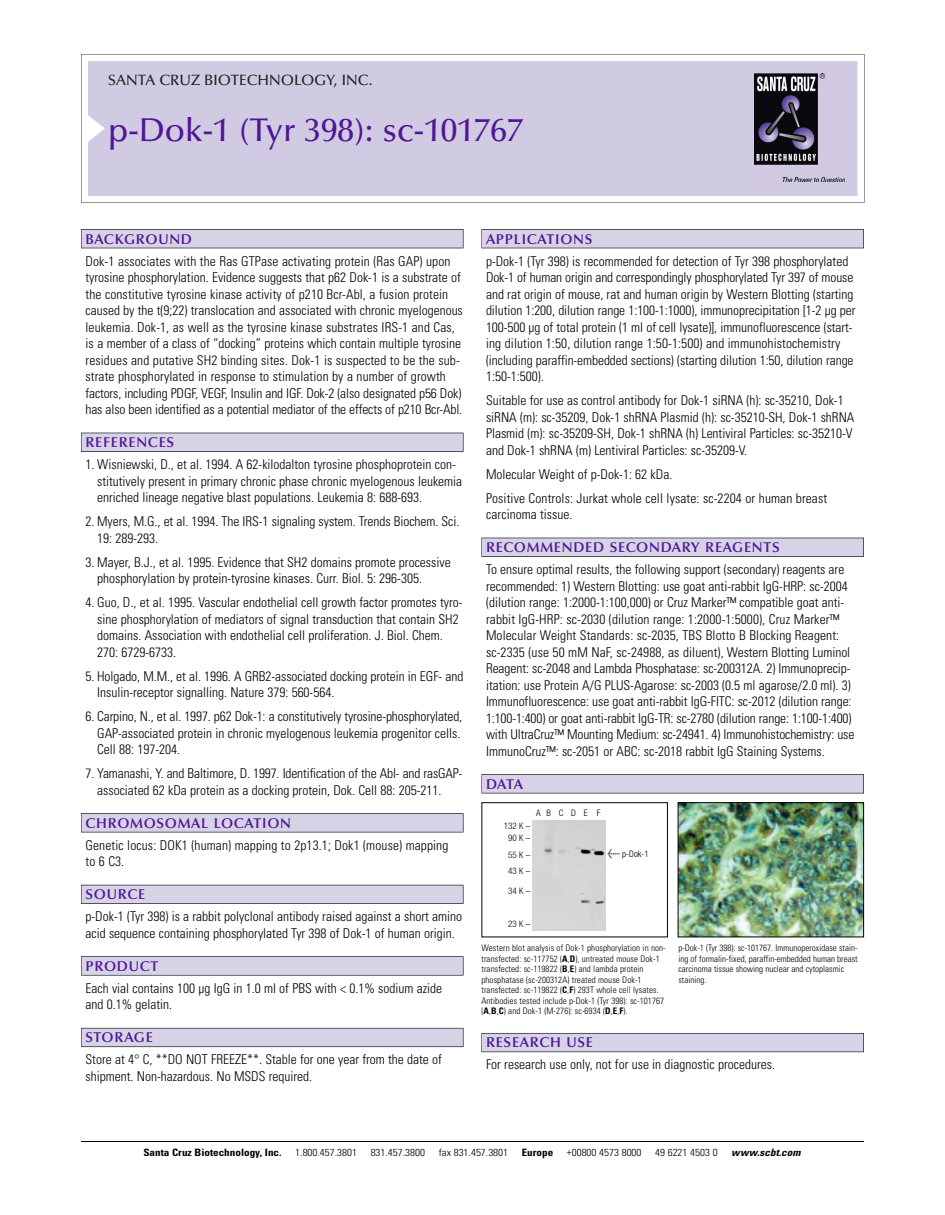
<style>
.page{position:relative;width:945px;height:1215px;background:#fff}
.page>*{position:absolute;margin:0;border:0;box-sizing:border-box;transform-origin:0 0}
.t1{font:500 33px "Optima";color:#511695}
.t2{font:500 15px "Optima";color:#231f20}
.t3{font:600 14.25px "Optima";letter-spacing:.05em;color:#511695}
.t4{font:300 condensed 13.5px/16.5px "Univers";color:#000}
.t5{font:300 condensed 10.2px "Univers";color:#000;scale:1.1 1}
.t6{font:700 condensed 10.2px "Univers";color:#000;scale:1.1 1}
.t7{font:italic 700 condensed 10.2px "Univers";letter-spacing:.005em;color:#000;scale:1.1 1}
.t8{font:300 condensed 9px/10.5px "Univers";letter-spacing:.01em;color:#000}
.t9{font:300 condensed 9px/12.1px "Helvetica Neue";letter-spacing:.265em;color:#000;text-align:center}
.s1{font-family:"Meta Plus";font-weight:400;font-stretch:normal;font-size:10.5px}
.s2{font-weight:700}
</style>
<div class="page">
<svg style="left:81px;top:54px;width:783px;height:149px"></svg>
<div style="left:88px;top:61px;width:769px;height:135px;background:#d1cae3"></div>
<img style="left:755px;top:74px;width:90px;height:108px">
<div style="left:81px;top:229px;width:382px;height:19px;background:#525156"></div>
<div style="left:81px;top:230px;width:382px;height:18px;background:#d7d3e7"></div>
<div style="left:81px;top:433px;width:382px;height:19px;background:#515055"></div>
<div style="left:81px;top:433px;width:382px;height:18px;background:#d7d3e7"></div>
<div style="left:81px;top:813px;width:382px;height:19px;background:#545357"></div>
<div style="left:81px;top:814px;width:382px;height:18px;background:#d7d3e7"></div>
<div style="left:81px;top:885px;width:382px;height:19px;background:#54535a"></div>
<div style="left:81px;top:885px;width:382px;height:18px;background:#d7d3e7"></div>
<svg style="left:81px;top:956px;width:382px;height:20px"></svg>
<div style="left:81px;top:957px;width:382px;height:18px;background:#d7d3e7"></div>
<div style="left:81px;top:1028px;width:382px;height:19px;background:#66646e"></div>
<div style="left:81px;top:1028px;width:382px;height:18px;background:#d7d3e7"></div>
<div style="left:482px;top:229px;width:382px;height:19px;background:#525156"></div>
<div style="left:482px;top:230px;width:381px;height:18px;background:#d7d3e7"></div>
<div style="left:482px;top:538px;width:382px;height:19px;background:#515055"></div>
<div style="left:482px;top:538px;width:381px;height:18px;background:#d7d3e7"></div>
<div style="left:482px;top:774px;width:382px;height:19px;background:#545357"></div>
<div style="left:482px;top:775px;width:381px;height:18px;background:#d7d3e7"></div>
<div style="left:482px;top:1033px;width:382px;height:19px;background:#5b5961"></div>
<div style="left:482px;top:1034px;width:381px;height:18px;background:#d7d3e7"></div>
<hr style="left:81px;top:1141px;width:783px;height:1px;background:#000">
<div style="left:482px;top:802px;width:186px;height:135px;border:1px solid #000"></div>
<img style="left:680px;top:804px;width:182px;height:131px">
<div style="left:678px;top:802px;width:186px;height:135px;border:1px solid #000"></div>
<div style="left:533px;top:821px;width:72px;height:110px;background:#d5d5d5"></div>
<p class="t2" style="left:108px;top:74px;width:266px">SANTA CRUZ BIOTECHNOLOGY, INC.</p>
<h1 class="t1" style="left:108px;top:117px;width:417px">p-Dok-1 (Tyr 398): sc-101767</h1>
<p class="t3" style="left:86px;top:233px;width:108px">BACKGROUND</p>
<p class="t4" style="left:86px;top:254px;width:379px">Dok-1 associates with the Ras GTPase activating protein (Ras GAP) upon tyrosine phosphorylation. Evidence suggests that p62 Dok-1 is a substrate of the constitutive tyrosine kinase activity of p210 Bcr-Abl, a fusion protein caused by the t(9;22) translocation and associated with chronic myelogenous leukemia. Dok-1, as well as the tyrosine kinase substrates IRS-1 and Cas, is a member of a class of “docking” proteins which contain multiple tyrosine residues and putative SH2 binding sites. Dok-1 is suspected to be the sub&shy;strate phosphorylated in response to stimulation by a number of growth factors, including PDGF, VEGF, Insulin and IGF. Dok-2 (also designated p56 Dok) has also been identified as a potential mediator of the effects of p210 Bcr-Abl.</p>
<p class="t3" style="left:86px;top:437px;width:90px">REFERENCES</p>
<p class="t4" style="left:97px;top:457px;width:367px;text-indent:-12px">1. Wisniewski, D., et al. 1994. A 62-kilodalton tyrosine phosphoprotein con&shy;stitutively present in primary chronic phase chronic myelogenous leukemia enriched lineage negative blast populations. Leukemia 8: 688-693.</p>
<p class="t4" style="left:97px;top:514px;width:364px;text-indent:-12px">2. Myers, M.G., et al. 1994. The IRS-1 signaling system. Trends Biochem. Sci.<br>19: 289-293.</p>
<p class="t4" style="left:97px;top:555px;width:355px;text-indent:-12px">3. Mayer, B.J., et al. 1995. Evidence that SH2 domains promote processive phosphorylation by protein-tyrosine kinases. Curr. Biol. 5: 296-305.</p>
<p class="t4" style="left:97px;top:595px;width:367px;text-indent:-12px">4. Guo, D., et al. 1995. Vascular endothelial cell growth factor promotes tyro&shy;sine phosphorylation of mediators of signal transduction that contain SH2 domains. Association with endothelial cell proliferation. J. Biol. Chem.<br>270: 6729-6733.</p>
<p class="t4" style="left:97px;top:669px;width:368px;text-indent:-12px">5. Holgado, M.M., et al. 1996. A GRB2-associated docking protein in EGF- and<br>Insulin-receptor signalling. Nature 379: 560-564.</p>
<p class="t4" style="left:97px;top:709px;width:367px;text-indent:-12px">6. Carpino, N., et al. 1997. p62 Dok-1: a constitutively tyrosine-phosphorylated,<br>GAP-associated protein in chronic myelogenous leukemia progenitor cells.<br>Cell 88: 197-204.</p>
<p class="t4" style="left:97px;top:766px;width:367px;text-indent:-12px">7. Yamanashi, Y. and Baltimore, D. 1997. Identification of the Abl- and rasGAP&shy;associated 62 kDa protein as a docking protein, Dok. Cell 88: 205-211.</p>
<p class="t3" style="left:86px;top:817px;width:207px">CHROMOSOMAL LOCATION</p>
<p class="t4" style="left:86px;top:838px;width:364px">Genetic locus: DOK1 (human) mapping to 2p13.1; Dok1 (mouse) mapping to 6 C3.</p>
<p class="t3" style="left:86px;top:889px;width:61px">SOURCE</p>
<p class="t4" style="left:86px;top:909px;width:378px">p-Dok-1 (Tyr 398) is a rabbit polyclonal antibody raised against a short amino acid sequence containing phosphorylated Tyr 398 of Dok-1 of human origin.</p>
<p class="t3" style="left:86px;top:960px;width:74px">PRODUCT</p>
<p class="t4" style="left:86px;top:981px;width:358px">Each vial contains 100 µg IgG in 1.0 ml of PBS with &lt; 0.1% sodium azide and 0.1% gelatin.</p>
<p class="t3" style="left:86px;top:1032px;width:69px">STORAGE</p>
<p class="t4" style="left:86px;top:1052px;width:358px">Store at 4° C, **DO NOT FREEZE**. Stable for one year from the date of shipment. Non-hazardous. No MSDS required.</p>
<p class="t3" style="left:486px;top:233px;width:108px">APPLICATIONS</p>
<p class="t4" style="left:486px;top:254px;width:371px">p-Dok-1 (Tyr 398) is recommended for detection of Tyr 398 phosphorylated Dok-1 of human origin and correspondingly phosphorylated Tyr 397 of mouse and rat origin of mouse, rat and human origin by Western Blotting (starting dilution 1:200, dilution range 1:100-1:1000), immunoprecipitation [1-2 µg per 100-500 µg of total protein (1 ml of cell lysate)], immunofluorescence (start&shy;ing dilution 1:50, dilution range 1:50-1:500) and immunohistochemistry (including paraffin-embedded sections) (starting dilution 1:50, dilution range 1:50-1:500).</p>
<p class="t4" style="left:486px;top:393px;width:370px">Suitable for use as control antibody for Dok-1 siRNA (h): sc-35210, Dok-1 siRNA (m): sc-35209, Dok-1 shRNA Plasmid (h): sc-35210-SH, Dok-1 shRNA Plasmid (m): sc-35209-SH, Dok-1 shRNA (h) Lentiviral Particles: sc-35210-V and Dok-1 shRNA (m) Lentiviral Particles: sc-35209-V.</p>
<p class="t4" style="left:486px;top:463px;width:343px;line-height:24px">Molecular Weight of p-Dok-1: 62 kDa.<br>Positive Controls: Jurkat whole cell lysate: sc-2204 or human breast</p>
<p class="t4" style="left:486px;top:507px;width:88px">carcinoma tissue.</p>
<p class="t3" style="left:486px;top:542px;width:295px">RECOMMENDED SECONDARY REAGENTS</p>
<p class="t4" style="left:486px;top:562px;width:370px">To ensure optimal results, the following support (secondary) reagents are recommended: 1) Western Blotting: use goat anti-rabbit IgG-HRP: sc-2004 (dilution range: 1:2000-1:100,000) or Cruz Marker™ compatible goat anti&shy;rabbit IgG-HRP: sc-2030 (dilution range: 1:2000-1:5000), Cruz Marker™ Molecular Weight Standards: sc-2035, TBS Blotto B Blocking Reagent: sc-2335 (use 50 mM NaF, sc-24988, as diluent), Western Blotting Luminol Reagent: sc-2048 and Lambda Phosphatase: sc-200312A. 2) Immunoprecip&shy;itation: use Protein A/G PLUS-Agarose: sc-2003 (0.5 ml agarose/2.0 ml). 3)<br>Immunofluorescence: use goat anti-rabbit IgG-FITC: sc-2012 (dilution range:<br>1:100-1:400) or goat anti-rabbit IgG-TR: sc-2780 (dilution range: 1:100-1:400) with UltraCruz™ Mounting Medium: sc-24941. 4) Immunohistochemistry: use ImmunoCruz™: sc-2051 or ABC: sc-2018 rabbit IgG Staining Systems.</p>
<p class="t3" style="left:486px;top:778px;width:39px">DATA</p>
<p class="t9" style="left:536px;top:808px;width:66px">ABCDEF</p>
<p class="t9" style="left:504px;top:820px;width:28px">132 K –<br>90K–</p>
<p class="t9" style="left:508px;top:848px;width:24px;line-height:15.6px;text-align:left">55K–<br>43K–</p>
<p class="t9" style="left:508px;top:885px;width:24px">34K–</p>
<p class="t9" style="left:508px;top:919px;width:24px">23K–</p>
<p class="t9" style="left:607px;top:849px;width:43px"><span class="s1">&lt;</span> p-Dok-1</p>
<p class="t8" style="left:481px;top:944px;width:186px">Western blot analysis of Dok-1 phosphorylation in non&shy;transfected: sc-117752 (<span class="s2">A</span>,<span class="s2">D</span>), untreated mouse Dok-1 transfected: sc-119822 (<span class="s2">B</span>,<span class="s2">E</span>) and lambda protein phosphatase (sc-200312A) treated mouse Dok-1 transfected: sc-119822 (<span class="s2">C</span>,<span class="s2">F</span>) 293T whole cell lysates.<br>Antibodies tested include p-Dok-1 (Tyr 398): sc-101767 (<span class="s2">A</span>,<span class="s2">B</span>,<span class="s2">C</span>) and Dok-1 (M-276): sc-6934 (<span class="s2">D</span>,<span class="s2">E</span>,<span class="s2">F</span>).</p>
<p class="t8" style="left:678px;top:944px;width:181px">p-Dok-1 (Tyr 398): sc-101767. Immunoperoxidase stain&shy;ing of formalin-fixed, paraffin-embedded human breast carcinoma tissue showing nuclear and cytoplasmic staining.</p>
<p class="t3" style="left:486px;top:1037px;width:109px">RESEARCH USE</p>
<p class="t4" style="left:486px;top:1058px;width:290px">For research use only, not for use in diagnostic procedures.</p>
<p class="t6" style="left:143px;top:1148px;width:127px">Santa Cruz Biotechnology, Inc.</p>
<p class="t5" style="left:295px;top:1148px;width:58px">1.800.457.3801</p>
<p class="t5" style="left:371px;top:1148px;width:51px">831.457.3800</p>
<p class="t5" style="left:439px;top:1148px;width:65px">fax 831.457.3801</p>
<p class="t6" style="left:522px;top:1148px;width:30px">Europe</p>
<p class="t5" style="left:567px;top:1148px;width:69px">+00800 4573 8000</p>
<p class="t5" style="left:655px;top:1148px;width:58px">49 6221 4503 0</p>
<p class="t7" style="left:731px;top:1148px;width:64px">www.scbt.com</p>
</div>
